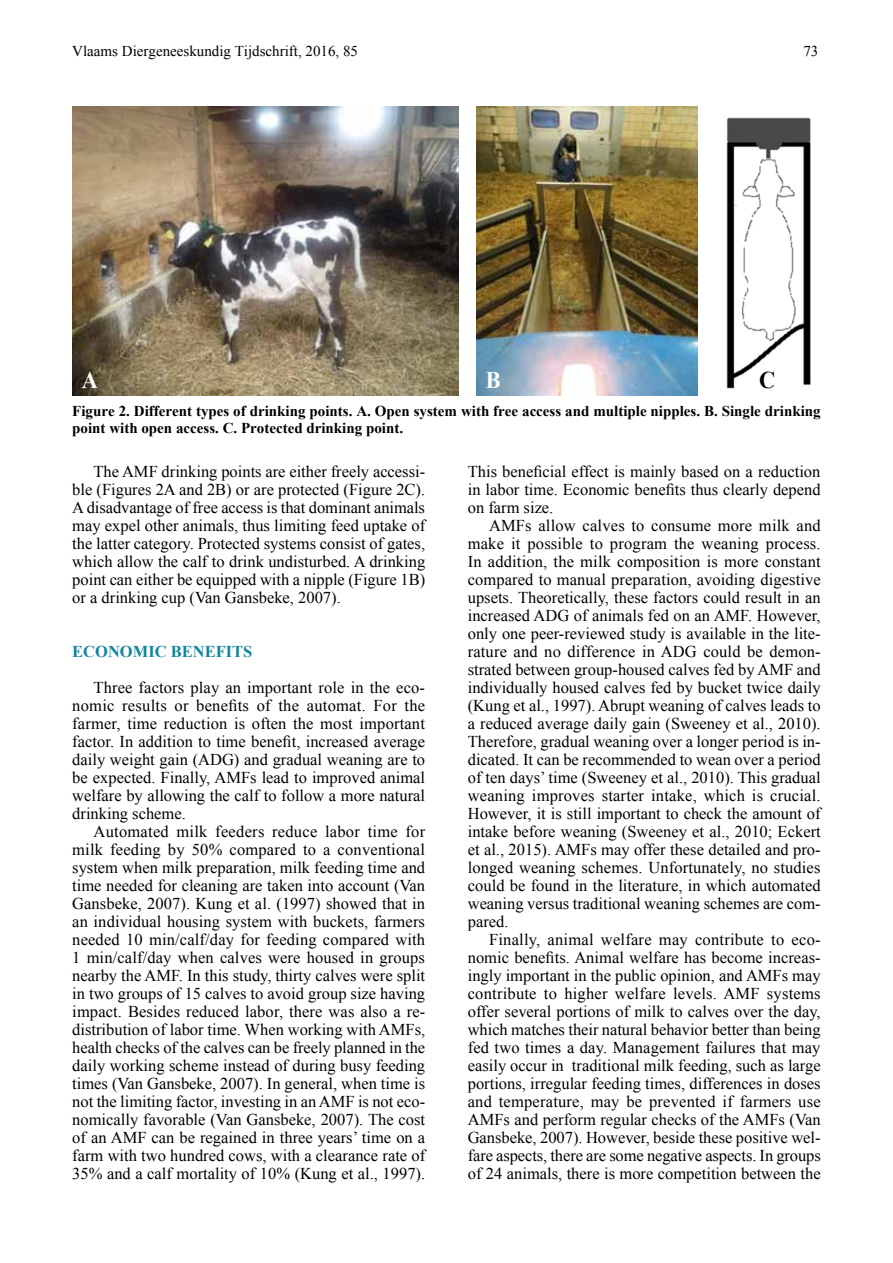
<style>
.page{position:relative;width:893px;height:1263px;background:#fff}
.page>*{position:absolute;margin:0;border:0;box-sizing:border-box;transform-origin:0 0}
.t1{font:700 23.85px "Times New Roman";color:#fff;scale:.93 1}
.t2{font:700 23.85px "Times New Roman";color:#000;scale:.93 1}
.t3{font:16.5px/18px "Times New Roman";color:#000;text-align:justify}
.t4{font:700 16.5px "Times New Roman";color:#12849d}
.t5{font:700 15px/16.5px "Times New Roman";color:#000}
.t6{font:15px "Times New Roman";color:#000}
</style>
<div class="page">
<img style="left:72px;top:106px;width:387px;height:289px">
<img style="left:476px;top:106px;width:222px;height:289px">
<img style="left:726px;top:117px;width:85px;height:272px">
<p class="t6" style="left:72px;top:41px;width:287px">Vlaams Diergeneeskundig Tijdschrift, 2016, 85</p>
<p class="t6" style="left:803px;top:41px;width:16px">73</p>
<h1 class="t1" style="left:82px;top:364px;width:19px">A</h1>
<h1 class="t1" style="left:486px;top:364px;width:18px">B</h1>
<h1 class="t2" style="left:759px;top:364px;width:19px">C</h1>
<p class="t5" style="left:72px;top:403px;width:750px">Figure 2. Different types of drinking points. A. Open system with free access and multiple nipples. B. Single drinking point with open access. C. Protected drinking point.</p>
<p class="t3" style="left:72px;top:462px;width:354px;text-indent:21px">The AMF drinking points are either freely accessi&shy;ble (Figures 2A and 2B) or are protected (Figure 2C).<br>A disadvantage of free access is that dominant animals may expel other animals, thus limiting feed uptake of the latter category. Protected systems consist of gates, which allow the calf to drink undisturbed. A drinking point can either be equipped with a nipple (Figure 1B) or a drinking cup (Van Gansbeke, 2007).</p>
<p class="t4" style="left:72px;top:640px;width:182px">ECONOMIC BENEFITS</p>
<p class="t3" style="left:72px;top:678px;width:355px;text-indent:21px">Three factors play an important role in the eco&shy;nomic results or benefits of the automat. For the farmer, time reduction is often the most important factor. In addition to time benefit, increased average daily weight gain (ADG) and gradual weaning are to be expected. Finally, AMFs lead to improved animal welfare by allowing the calf to follow a more natural drinking scheme.</p>
<p class="t3" style="left:72px;top:822px;width:355px;text-indent:21px">Automated milk feeders reduce labor time for milk feeding by 50% compared to a conventional system when milk preparation, milk feeding time and time needed for cleaning are taken into account (Van Gansbeke, 2007). Kung et al. (1997) showed that in an individual housing system with buckets, farmers needed 10 min/calf/day for feeding compared with 1 min/calf/day when calves were housed in groups nearby the AMF. In this study, thirty calves were split in two groups of 15 calves to avoid group size having impact. Besides reduced labor, there was also a re&shy;distribution of labor time. When working with AMFs, health checks of the calves can be freely planned in the daily working scheme instead of during busy feeding times (Van Gansbeke, 2007). In general, when time is not the limiting factor, investing in an AMF is not eco&shy;nomically favorable (Van Gansbeke, 2007). The cost of an AMF can be regained in three years’ time on a farm with two hundred cows, with a clearance rate of 35% and a calf mortality of 10% (Kung et al., 1997).</p>
<p class="t3" style="left:468px;top:462px;width:354px">This beneficial effect is mainly based on a reduction in labor time. Economic benefits thus clearly depend on farm size.</p>
<p class="t3" style="left:468px;top:516px;width:355px;text-indent:21px">AMFs allow calves to consume more milk and make it possible to program the weaning process.<br>In addition, the milk composition is more constant compared to manual preparation, avoiding digestive upsets. Theoretically, these factors could result in an increased ADG of animals fed on an AMF. However, only one peer-reviewed study is available in the lite&shy;rature and no difference in ADG could be demon&shy;strated between group-housed calves fed by AMF and individually housed calves fed by bucket twice daily (Kung et al., 1997). Abrupt weaning of calves leads to a reduced average daily gain (Sweeney et al., 2010).<br>Therefore, gradual weaning over a longer period is in&shy;dicated. It can be recommended to wean over a period of ten days’ time (Sweeney et al., 2010). This gradual weaning improves starter intake, which is crucial.<br>However, it is still important to check the amount of intake before weaning (Sweeney et al., 2010; Eckert et al., 2015). AMFs may offer these detailed and pro&shy;longed weaning schemes. Unfortunately, no studies could be found in the literature, in which automated weaning versus traditional weaning schemes are com&shy;pared.</p>
<p class="t3" style="left:468px;top:930px;width:355px;text-indent:21px">Finally, animal welfare may contribute to eco&shy;nomic benefits. Animal welfare has become increas&shy;ingly important in the public opinion, and AMFs may contribute to higher welfare levels. AMF systems offer several portions of milk to calves over the day, which matches their natural behavior better than being fed two times a day. Management failures that may easily occur in traditional milk feeding, such as large portions, irregular feeding times, differences in doses and temperature, may be prevented if farmers use AMFs and perform regular checks of the AMFs (Van Gansbeke, 2007). However, beside these positive wel&shy;fare aspects, there are some negative aspects. In groups of 24 animals, there is more competition between the</p>
</div>
